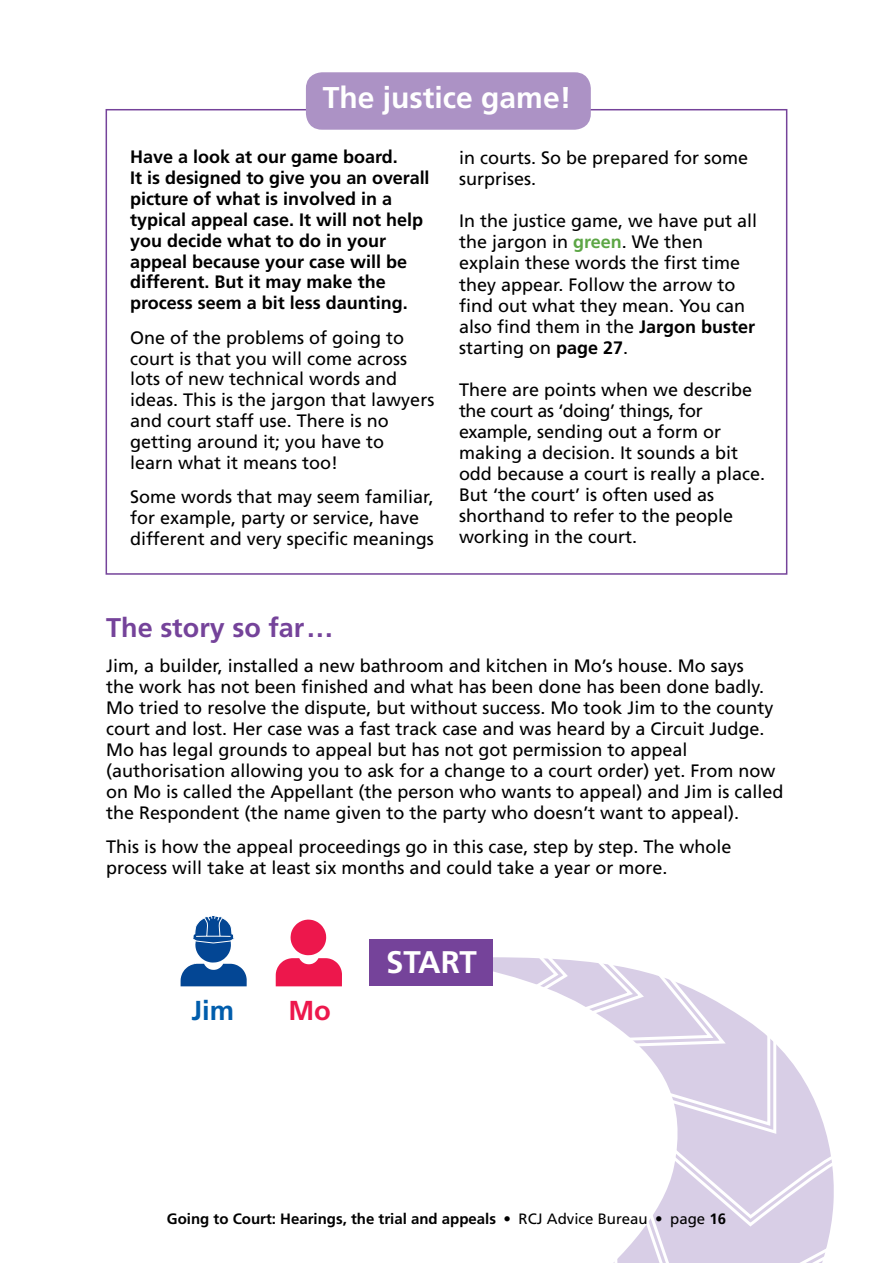
<style>
.page{position:relative;width:893px;height:1263px;background:#fff}
.page>*{position:absolute;margin:0;border:0;box-sizing:border-box;transform-origin:0 0}
.t1{font:700 31.2px "Frutiger LT Std";letter-spacing:-.01em;color:#fff}
.t2{font:700 30px "Frutiger LT Std";color:#fff}
.t3{font:700 27.45px "Frutiger LT Std";color:#005dac}
.t4{font:700 27.45px "Frutiger LT Std";color:#ed174c}
.t5{font:700 27px "Frutiger LT Std";color:#75439a}
.t6{font:18px/21px "Frutiger";color:#000}
.t7{font:700 18px/20.9px "Frutiger LT Std";color:#000}
.t8{font:700 15px "Frutiger LT Std";color:#000}
.s1{font-family:"Frutiger LT Std";font-weight:700;color:#5ca645}
.s2{font-family:"Frutiger LT Std";font-weight:700}
.s3{font-family:"Frutiger";font-weight:400}
</style>
<div class="page">
<div style="left:306px;top:72px;width:285px;height:58px;background:#ac92c5;border-radius:16px"></div>
<svg style="left:493px;top:957px;width:341px;height:306px"></svg>
<div style="left:370px;top:939px;width:123px;height:47px;background:#75439a"></div>
<svg style="left:276px;top:919px;width:66px;height:67px"></svg>
<svg style="left:181px;top:916px;width:66px;height:70px"></svg>
<h2 class="t2" style="left:323px;top:80px;width:250px">The justice game!</h2>
<p class="t7" style="left:130px;top:147px;width:301px">Have a look at our game board.<br>It is designed to give you an overall picture of what is involved in a typical appeal case. It will not help you decide what to do in your appeal because your case will be different. But it may make the process seem a bit less daunting.</p>
<p class="t6" style="left:130px;top:327px;width:306px">One of the problems of going to court is that you will come across lots of new technical words and ideas. This is the jargon that lawyers and court staff use. There is no getting around it; you have to<br>learn what it means too!</p>
<p class="t6" style="left:130px;top:486px;width:305px">Some words that may seem familiar, for example, party or service, have different and very specific meanings</p>
<p class="t6" style="left:459px;top:147px;width:291px">in courts. So be prepared for some surprises.</p>
<p class="t6" style="left:459px;top:210px;width:300px">In the justice game, we have put all the jargon in <span class="s1">green</span>. We then explain these words the first time they appear. Follow the arrow to find out what they mean. You can also find them in the <span class="s2">Jargon buster </span>starting on <span class="s2">page 27</span>.</p>
<p class="t6" style="left:459px;top:379px;width:308px">There are points when we describe the court as ‘doing’ things, for example, sending out a form or making a decision. It sounds a bit odd because a court is really a place.<br>But ‘the court’ is often used as shorthand to refer to the people working in the court.</p>
<h3 class="t5" style="left:106px;top:612px;width:229px">The story so far…</h3>
<p class="t6" style="left:106px;top:655px;width:679px">Jim, a builder, installed a new bathroom and kitchen in Mo’s house. Mo says<br>the work has not been finished and what has been done has been done badly.<br>Mo tried to resolve the dispute, but without success. Mo took Jim to the county court and lost. Her case was a fast track case and was heard by a Circuit Judge.<br>Mo has legal grounds to appeal but has not got permission to appeal (authorisation allowing you to ask for a change to a court order) yet. From now on Mo is called the Appellant (the person who wants to appeal) and Jim is called the Respondent (the name given to the party who doesn’t want to appeal).</p>
<p class="t6" style="left:106px;top:836px;width:627px">This is how the appeal proceedings go in this case, step by step. The whole process will take at least six months and could take a year or more.</p>
<h3 class="t3" style="left:192px;top:994px;width:44px">Jim</h3>
<h3 class="t4" style="left:288px;top:994px;width:44px">Mo</h3>
<h1 class="t1" style="left:386px;top:944px;width:92px">START</h1>
<p class="t8" style="left:167px;top:1209px;width:561px">Going to Court: Hearings, the trial and appeals <span class="s3">• RCJ Advice Bureau • page</span> 16</p>
</div>
